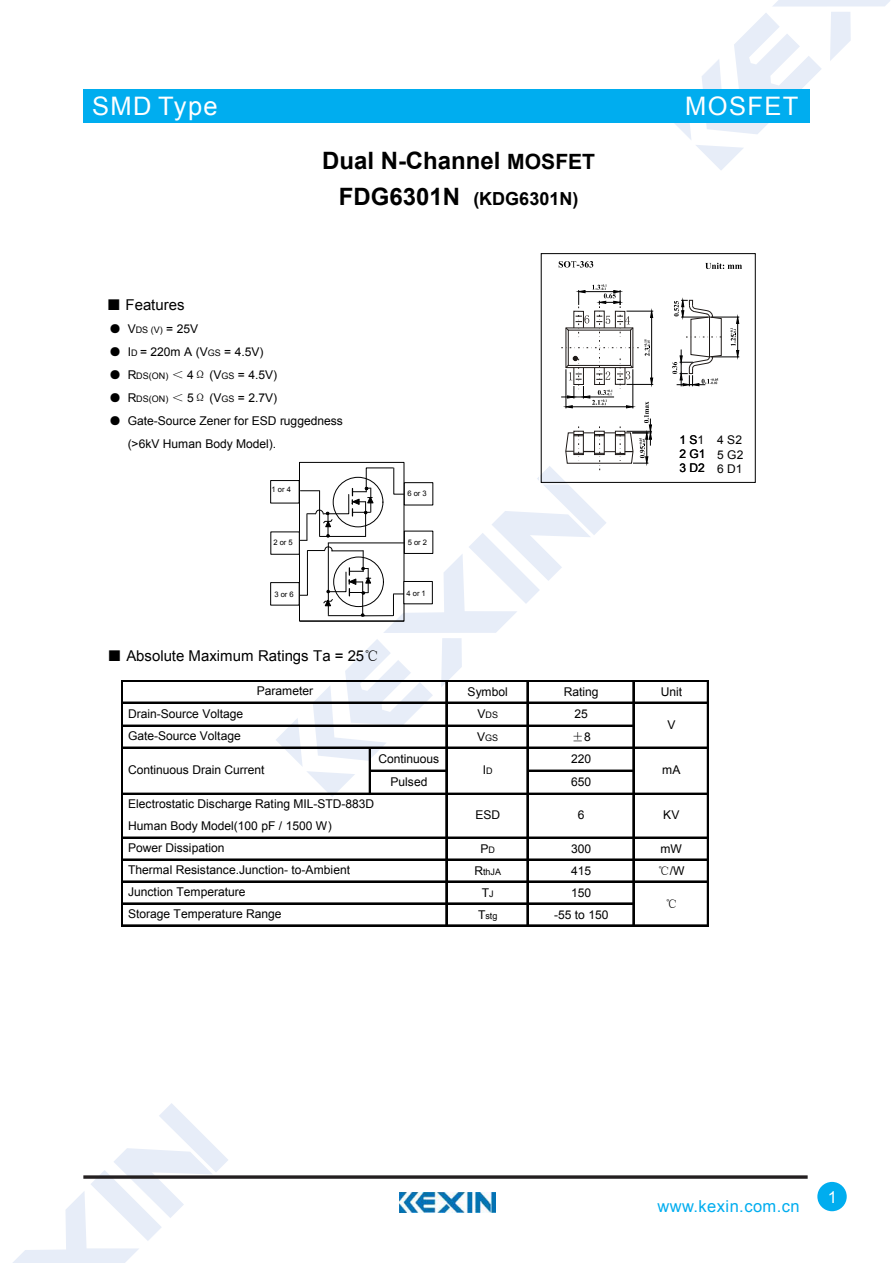
<style>
.page{position:relative;width:893px;height:1263px;background:#fff}
.page>*{position:absolute;margin:0;border:0;box-sizing:border-box;transform-origin:0 0}
.t1{font:25.5px "Arial";letter-spacing:.055em;color:#fff}
.t2{font:700 24px "Arial";color:#000}
.t3{font:700 18px "Arial";letter-spacing:.005em;color:#000}
.t4{font:16.5px "Arial";letter-spacing:.025em;color:#00adef}
.t5{font:16.5px "Arial";color:#fff}
.t6{font:15px "Arial";color:#000}
.t7{font:12px/14.5px "Arial";letter-spacing:-.005em;color:#000}
.t8{font:12px "Sim Sun";color:#000}
.t9{font:9px "Arial";color:#000}
.t10{font:7.65px "Arial";letter-spacing:.275em;color:#000}
.s1{font-size:21px}
.s2{font-size:24px}
.s3{font-family:"Sim Sun"}
.s4{font-size:9px}
.s5{font-size:12px}
.s6{font-family:"Arial"}
</style>
<div class="page">
<svg style="left:674px;top:0;width:216px;height:170px"></svg>
<svg style="left:13px;top:1103px;width:215px;height:160px"></svg>
<div style="left:83px;top:89px;width:726px;height:34px;background:#00adef"></div>
<svg style="left:83px;top:1175px;width:725px;height:4px;background:#433f40"></svg>
<div style="left:817px;top:1182px;width:30px;height:29px;background:#00adef;border-radius:50%"></div>
<img style="left:400px;top:1193px;width:95px;height:20px">
<svg style="left:559px;top:261px;width:34px;height:7px"></svg>
<svg style="left:705px;top:263px;width:37px;height:6px"></svg>
<div style="left:541px;top:253px;width:214px;height:230px;border:1px solid #000"></div>
<svg style="left:672px;top:298px;width:67px;height:88px"></svg>
<hr style="left:121px;top:680px;width:2px;height:246px;background:#000">
<hr style="left:445px;top:682px;width:1px;height:244px;background:#000">
<hr style="left:446px;top:682px;width:1px;height:244px;background:#000">
<hr style="left:527px;top:682px;width:1px;height:244px;background:#000">
<hr style="left:632px;top:682px;width:1px;height:244px;background:#000">
<hr style="left:633px;top:682px;width:1px;height:244px;background:#000">
<hr style="left:707px;top:682px;width:2px;height:244px;background:#000">
<hr style="left:123px;top:680px;width:586px;height:2px;background:#000">
<hr style="left:123px;top:702px;width:586px;height:1px;background:#000">
<hr style="left:123px;top:725px;width:511px;height:2px;background:#000">
<hr style="left:123px;top:747px;width:586px;height:1px;background:#000">
<hr style="left:123px;top:793px;width:586px;height:2px;background:#000">
<hr style="left:123px;top:837px;width:586px;height:1px;background:#000">
<hr style="left:123px;top:859px;width:586px;height:1px;background:#000">
<hr style="left:123px;top:881px;width:586px;height:1px;background:#000">
<hr style="left:123px;top:903px;width:511px;height:1px;background:#000">
<hr style="left:123px;top:925px;width:586px;height:1px;background:#000">
<div style="left:270px;top:480px;width:29px;height:23px;background:#fff;border:1px solid #000"></div>
<div style="left:270px;top:582px;width:29px;height:23px;background:#fff;border:1px solid #000"></div>
<svg style="left:276px;top:284px;width:377px;height:513px"></svg>
<h1 class="t1" style="left:92px;top:89px;width:127px">SMD Type</h1>
<h2 class="t2" style="left:322px;top:145px;width:274px">Dual N-Channel <span class="s1">MOSFET</span></h2>
<h3 class="t3" style="left:339px;top:187px;width:241px"><span class="s2">FDG6301N</span> (KDG6301N)</h3>
<p class="t6" style="left:106px;top:295px;width:80px"><span class="s3">■</span> Features</p>
<p class="t7" style="left:109px;top:322px;width:90px"><span class="s3">●</span> V<span class="s4">DS (V)</span> = 25V</p>
<p class="t7" style="left:109px;top:345px;width:156px"><span class="s3">●</span> I<span class="s4">D</span> = 220m A (V<span class="s4">GS</span> = 4.5V)</p>
<p class="t7" style="left:109px;top:368px;width:170px"><span class="s3">●</span> R<span class="s4">DS(ON)</span> <span class="s3">＜</span> 4<span class="s3">Ω</span> (V<span class="s4">GS</span> = 4.5V)</p>
<p class="t7" style="left:109px;top:391px;width:170px"><span class="s3">●</span> R<span class="s4">DS(ON)</span> <span class="s3">＜</span> 5<span class="s3">Ω</span> (V<span class="s4">GS</span> = 2.7V)</p>
<p class="t7" style="left:128px;top:410px;width:217px;line-height:23px;text-indent:-19px"><span class="s3">●</span> Gate-Source Zener for ESD ruggedness (&gt;6kV Human Body Model).</p>
<p class="t10" style="left:272px;top:485px;width:21px">1or4</p>
<p class="t10" style="left:273px;top:537px;width:21px">2or5</p>
<p class="t10" style="left:274px;top:589px;width:21px">3or6</p>
<p class="t6" style="left:107px;top:646px;width:273px"><span class="s3">■</span> Absolute Maximum Ratings Ta = 25<span class="s3">℃</span></p>
<p class="t10" style="left:407px;top:489px;width:21px">6or3</p>
<p class="t10" style="left:408px;top:537px;width:21px">5or2</p>
<p class="t10" style="left:406px;top:588px;width:21px">4or1</p>
<h1 class="t1" style="left:685px;top:89px;width:115px">MOSFET</h1>
<p class="t7" style="left:717px;top:433px;width:28px;text-align:justify;text-indent:-38px">1 S1 4 S2<br>5 G2<br>6 D1</p>
<p class="t7" style="left:679px;top:447px;width:28px">2 G1<br>3 D2</p>
<p class="t7" style="left:128px;top:702px;width:117px;line-height:22.5px">Drain-Source Voltage<br>Gate-Source Voltage</p>
<p class="t7" style="left:257px;top:684px;width:58px">Parameter</p>
<p class="t7" style="left:467px;top:685px;width:42px">Symbol</p>
<p class="t7" style="left:564px;top:685px;width:36px">Rating</p>
<p class="t7" style="left:661px;top:685px;width:23px">Unit</p>
<p class="t9" style="left:477px;top:709px;width:22px"><span class="s5">V</span>DS</p>
<p class="t7" style="left:575px;top:707px;width:15px">25</p>
<p class="t9" style="left:477px;top:732px;width:23px"><span class="s5">V</span>GS</p>
<p class="t8" style="left:572px;top:731px;width:20px">±<span class="s6">8</span></p>
<p class="t7" style="left:667px;top:717px;width:10px">V</p>
<p class="t7" style="left:378px;top:752px;width:62px">Continuous</p>
<p class="t7" style="left:571px;top:752px;width:22px">220</p>
<p class="t7" style="left:390px;top:775px;width:38px">Pulsed</p>
<p class="t7" style="left:571px;top:775px;width:22px">650</p>
<p class="t7" style="left:128px;top:763px;width:138px">Continuous Drain Current</p>
<p class="t7" style="left:483px;top:763px;width:11px">I<span class="s4">D</span></p>
<p class="t7" style="left:662px;top:763px;width:20px">mA</p>
<p class="t7" style="left:128px;top:797px;width:248px">Electrostatic Discharge Rating MIL-STD-883D</p>
<p class="t7" style="left:128px;top:819px;width:205px">Human Body Model(100 pF / 1500 W)</p>
<p class="t7" style="left:475px;top:808px;width:26px">ESD</p>
<p class="t7" style="left:578px;top:808px;width:8px">6</p>
<p class="t7" style="left:663px;top:808px;width:18px">KV</p>
<p class="t7" style="left:128px;top:841px;width:98px">Power Dissipation</p>
<p class="t7" style="left:480px;top:842px;width:16px">P<span class="s4">D</span></p>
<p class="t7" style="left:571px;top:842px;width:22px">300</p>
<p class="t7" style="left:660px;top:842px;width:23px">mW</p>
<p class="t9" style="left:474px;top:866px;width:28px"><span class="s5">R</span>thJA</p>
<p class="t7" style="left:571px;top:863px;width:22px">415</p>
<p class="t7" style="left:658px;top:864px;width:28px"><span class="s3">℃</span>/W</p>
<p class="t7" style="left:482px;top:885px;width:13px">T<span class="s4">J</span></p>
<p class="t7" style="left:571px;top:885px;width:22px">150</p>
<p class="t9" style="left:478px;top:910px;width:21px"><span class="s5">T</span>stg</p>
<p class="t7" style="left:554px;top:907px;width:56px">-55 to 150</p>
<p class="t7" style="left:128px;top:863px;width:223px">Thermal Resistance.Junction- to-Ambient</p>
<p class="t7" style="left:128px;top:881px;width:155px;line-height:21.9px">Junction Temperature<br>Storage Temperature Range</p>
<p class="t8" style="left:665px;top:898px;width:14px">℃</p>
<h3 class="t4" style="left:657px;top:1196px;width:144px">www.kexin.com.cn</h3>
<h3 class="t5" style="left:828px;top:1186px;width:11px">1</h3>
</div>
